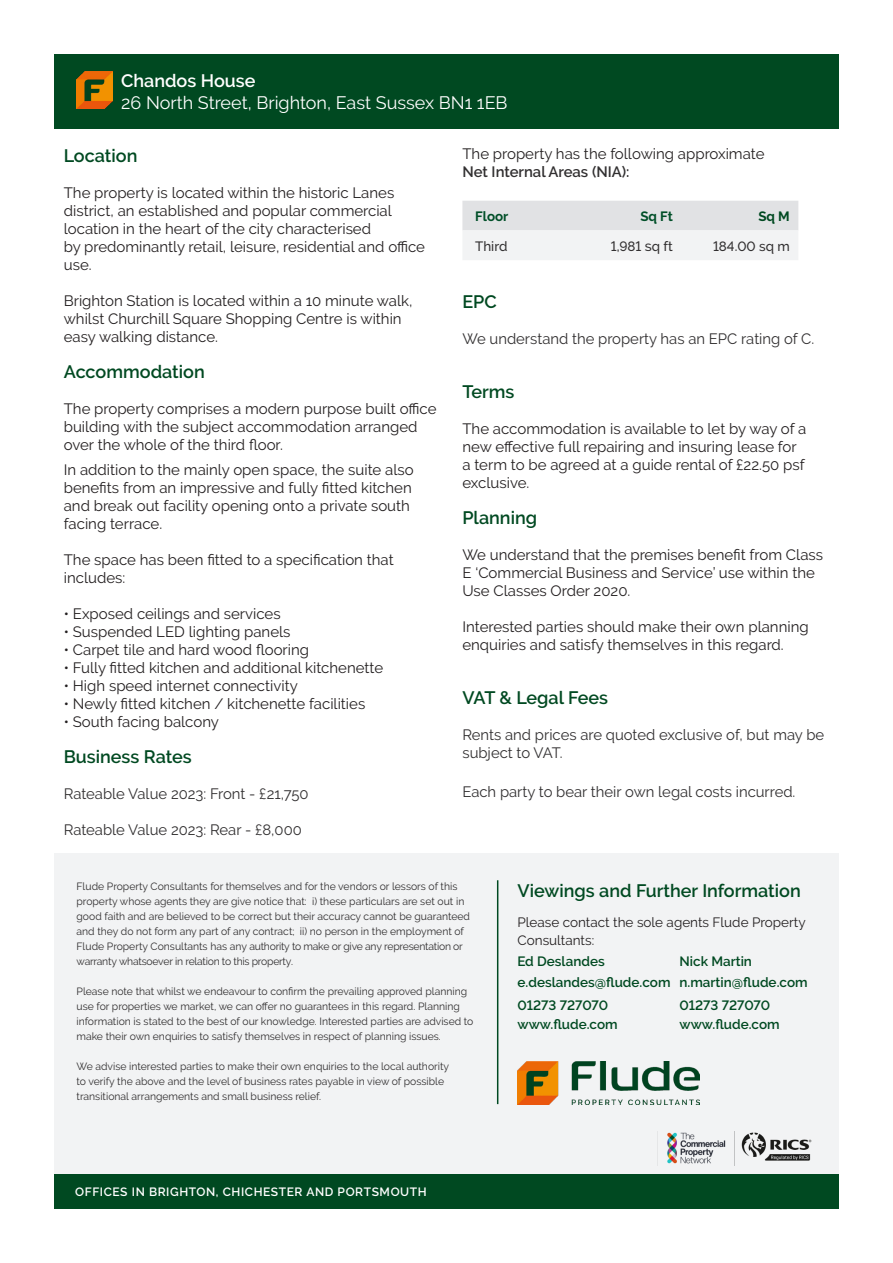
<style>
.page{position:relative;width:893px;height:1263px;background:#fff}
.page>*{position:absolute;margin:0;border:0;box-sizing:border-box;transform-origin:0 0}
.Flude_-_Sub_Header{font:600 18px "Raleway";color:#004921}
.t1{font:18px "Raleway";color:#fff}
.t2{font:600 18px "Raleway";color:#fff}
.Flude_-_Standard_Paragraph_Text{font:15px/18px "Raleway";color:#231f20}
.Flude_-_Standard_Paragraph_Text-2{font:15px/18px "Raleway";color:#312f30}
.Flude_-_Sub_Header-2{font:15px "Raleway";color:#312f30}
.t3{font:600 15px "Raleway";color:#312f30}
.t4{font:600 13.5px "Raleway";color:#004921}
.Flude_-_Standard_Paragraph_Text-3{font:13.5px/18px "Raleway";color:#231f20}
.t5{font:500 13.5px "Raleway";color:#312f30}
.t6{font:700 13.5px "Raleway";color:#004f28}
.t7{font:700 13.5px "Raleway";color:#004921}
.t8{font:600 12px "Raleway";letter-spacing:.05em;color:#fff}
.t9{font:10.5px/15px "Raleway";color:#312f30}
</style>
<div class="page">
<div style="left:54px;top:54px;width:785px;height:75px;background:#004921"></div>
<div style="left:54px;top:854px;width:785px;height:321px;background:#f2f3f4"></div>
<img style="left:77px;top:72px;width:35px;height:37px">
<img style="left:517px;top:1061px;width:183px;height:43px">
<hr style="left:497px;top:880px;width:1px;height:224px;background:#004921">
<div style="left:54px;top:1175px;width:785px;height:34px;background:#004921"></div>
<img style="left:741px;top:1132px;width:71px;height:29px">
<svg style="left:462px;top:201px;width:336px;height:59px"></svg>
<img style="left:657px;top:1131px;width:78px;height:34px">
<p class="t2" style="left:121px;top:70px;width:136px">Chandos House</p>
<p class="t1" style="left:121px;top:93px;width:388px">26 North Street, Brighton, East Sussex BN1 1EB</p>
<p class="Flude_-_Sub_Header" style="left:64px;top:145px;width:75px">Location</p>
<p class="Flude_-_Standard_Paragraph_Text" style="left:64px;top:183px;width:332px">The property is located within the historic Lanes district, an established and popular commercial location in the heart of the city characterised</p>
<p class="Flude_-_Standard_Paragraph_Text" style="left:64px;top:237px;width:363px">by predominantly retail, leisure, residential and office use.</p>
<p class="Flude_-_Standard_Paragraph_Text" style="left:64px;top:291px;width:350px">Brighton Station is located within a 10 minute walk, whilst Churchill Square Shopping Centre is within easy walking distance.</p>
<p class="Flude_-_Sub_Header" style="left:64px;top:361px;width:142px">Accommodation</p>
<p class="Flude_-_Standard_Paragraph_Text" style="left:64px;top:399px;width:374px">The property comprises a modern purpose built office building with the subject accommodation arranged over the whole of the third floor.</p>
<p class="Flude_-_Standard_Paragraph_Text" style="left:64px;top:461px;width:351px">In addition to the mainly open space, the suite also benefits from an impressive and fully fitted kitchen and break out facility opening onto a private south</p>
<p class="Flude_-_Standard_Paragraph_Text" style="left:64px;top:515px;width:100px">facing terrace.</p>
<p class="Flude_-_Standard_Paragraph_Text" style="left:64px;top:551px;width:331px">The space has been fitted to a specification that</p>
<p class="Flude_-_Standard_Paragraph_Text" style="left:64px;top:569px;width:63px">includes:</p>
<p class="Flude_-_Standard_Paragraph_Text" style="left:64px;top:605px;width:218px">• Exposed ceilings and services</p>
<p class="Flude_-_Standard_Paragraph_Text" style="left:64px;top:623px;width:228px">• Suspended LED lighting panels</p>
<p class="Flude_-_Standard_Paragraph_Text" style="left:64px;top:641px;width:247px">• Carpet tile and hard wood flooring</p>
<p class="Flude_-_Standard_Paragraph_Text" style="left:64px;top:659px;width:321px">• Fully fitted kitchen and additional kitchenette</p>
<p class="Flude_-_Standard_Paragraph_Text" style="left:64px;top:677px;width:236px">• High speed internet connectivity</p>
<p class="Flude_-_Standard_Paragraph_Text" style="left:64px;top:695px;width:303px">• Newly fitted kitchen / kitchenette facilities</p>
<p class="Flude_-_Standard_Paragraph_Text" style="left:64px;top:713px;width:157px">• South facing balcony</p>
<p class="Flude_-_Sub_Header" style="left:64px;top:746px;width:130px">Business Rates</p>
<p class="Flude_-_Sub_Header-2" style="left:64px;top:785px;width:246px">Rateable Value 2023: Front - £21,750</p>
<p class="Flude_-_Sub_Header-2" style="left:64px;top:821px;width:240px">Rateable Value 2023: Rear - £8,000</p>
<p class="Flude_-_Standard_Paragraph_Text" style="left:462px;top:144px;width:304px">The property has the following approximate</p>
<p class="t3" style="left:462px;top:163px;width:169px">Net Internal Areas (NIA):</p>
<p class="t6" style="left:475px;top:208px;width:35px">Floor</p>
<p class="t6" style="left:640px;top:208px;width:34px">Sq Ft</p>
<p class="t7" style="left:758px;top:208px;width:33px">Sq M</p>
<p class="t5" style="left:475px;top:238px;width:34px">Third</p>
<p class="t5" style="left:611px;top:238px;width:64px">1,981 sq ft</p>
<p class="t5" style="left:713px;top:238px;width:78px">184.00 sq m</p>
<p class="Flude_-_Sub_Header" style="left:462px;top:292px;width:36px">EPC</p>
<p class="Flude_-_Standard_Paragraph_Text-2" style="left:462px;top:330px;width:353px">We understand the property has an EPC rating of C.</p>
<p class="Flude_-_Sub_Header" style="left:462px;top:382px;width:54px">Terms</p>
<p class="Flude_-_Standard_Paragraph_Text" style="left:462px;top:420px;width:345px">The accommodation is available to let by way of a new effective full repairing and insuring lease for a term to be agreed at a guide rental of £22.50 psf exclusive.</p>
<p class="Flude_-_Sub_Header" style="left:462px;top:508px;width:76px">Planning</p>
<p class="Flude_-_Standard_Paragraph_Text" style="left:462px;top:546px;width:362px">We understand that the premises benefit from Class<br>E ‘Commercial Business and Service’ use within the<br>Use Classes Order 2020.</p>
<p class="Flude_-_Standard_Paragraph_Text" style="left:462px;top:618px;width:348px">Interested parties should make their own planning enquiries and satisfy themselves in this regard.</p>
<p class="Flude_-_Sub_Header" style="left:462px;top:688px;width:147px">VAT &amp; Legal Fees</p>
<p class="Flude_-_Standard_Paragraph_Text-2" style="left:462px;top:726px;width:363px">Rents and prices are quoted exclusive of, but may be subject to VAT.</p>
<p class="Flude_-_Standard_Paragraph_Text-2" style="left:462px;top:783px;width:334px">Each party to bear their own legal costs incurred.</p>
<p class="t9" style="left:77px;top:879px;width:395px">Flude Property Consultants for themselves and for the vendors or lessors of this property whose agents they are give notice that: i) these particulars are set out in good faith and are believed to be correct but their accuracy cannot be guaranteed and they do not form any part of any contract; ii) no person in the employment of Flude Property Consultants has any authority to make or give any representation or warranty whatsoever in relation to this property.</p>
<p class="t9" style="left:77px;top:984px;width:398px">Please note that whilst we endeavour to confirm the prevailing approved planning use for properties we market, we can offer no guarantees in this regard. Planning information is stated to the best of our knowledge. Interested parties are advised to make their own enquiries to satisfy themselves in respect of planning issues.</p>
<p class="t9" style="left:77px;top:1059px;width:374px">We advise interested parties to make their own enquiries to the local authority to verify the above and the level of business rates payable in view of possible transitional arrangements and small business relief.</p>
<p class="t8" style="left:75px;top:1185px;width:353px">OFFICES IN BRIGHTON, CHICHESTER AND PORTSMOUTH</p>
<p class="Flude_-_Sub_Header" style="left:517px;top:880px;width:285px">Viewings and Further Information</p>
<p class="Flude_-_Standard_Paragraph_Text-3" style="left:517px;top:913px;width:290px">Please contact the sole agents Flude Property<br>Consultants:</p>
<p class="t4" style="left:517px;top:954px;width:89px">Ed Deslandes</p>
<p class="t4" style="left:679px;top:954px;width:74px">Nick Martin</p>
<p class="t4" style="left:517px;top:975px;width:292px">e.deslandes@flude.com n.martin@flude.com</p>
<p class="t4" style="left:517px;top:997px;width:92px">01273 727070</p>
<p class="t4" style="left:679px;top:997px;width:92px">01273 727070</p>
<p class="t4" style="left:517px;top:1017px;width:102px">www.flude.com</p>
<p class="t4" style="left:679px;top:1017px;width:102px">www.flude.com</p>
</div>
